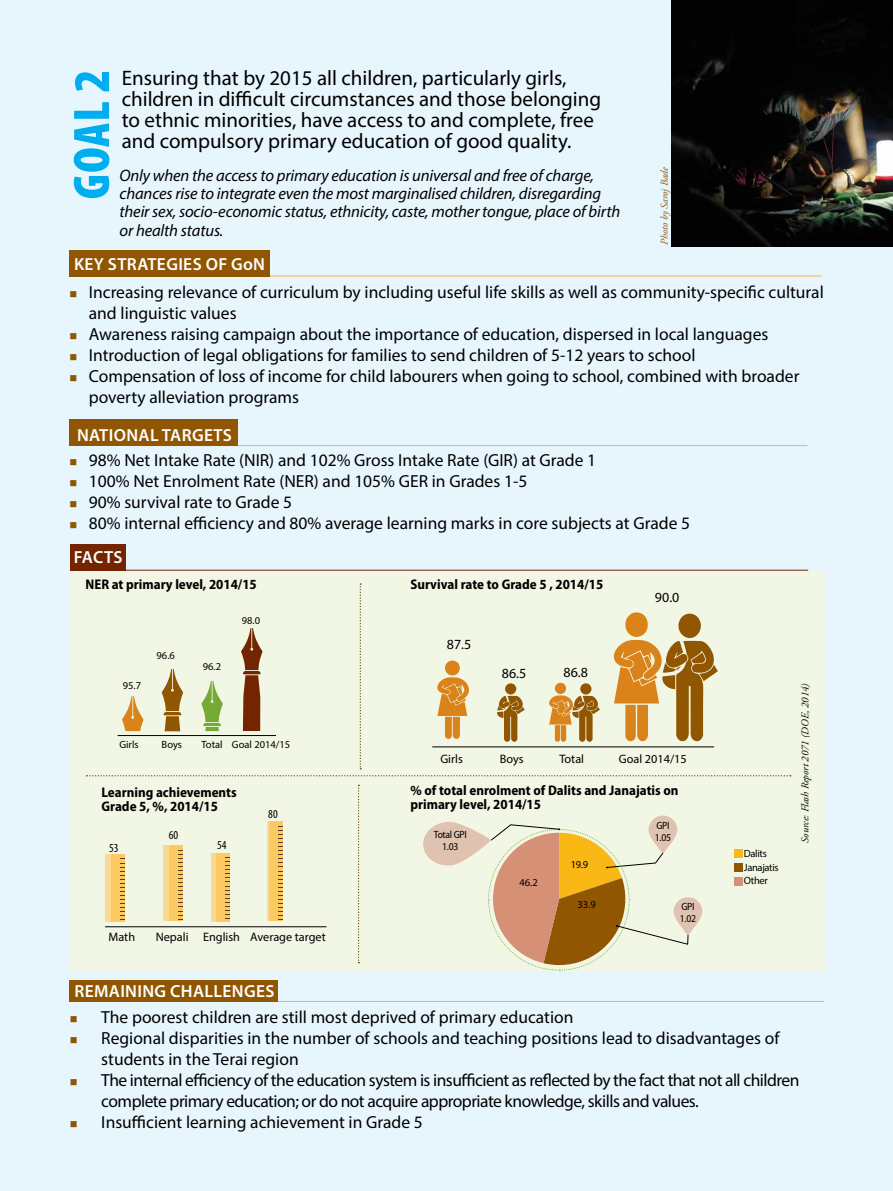
<style>
.page{position:relative;width:893px;height:1191px;background:#fff}
.page>*{position:absolute;margin:0;border:0;box-sizing:border-box;transform-origin:0 0}
.t1{font:900 condensed 51.8px "Myriad Pro";color:#00aeef}
.t2{font:21px/21px "Myriad Pro";color:#000}
.t3{font:17.5px/21px "Myriad Pro";color:#000}
.t4{font:17.5px/21px "Myriad Pro";letter-spacing:-.03em;color:#000}
.t5{font:600 17.5px "Myriad Pro";letter-spacing:.02em;color:#fff}
.t6{font:italic 16.62px/18.4px "Myriad Pro";letter-spacing:-.01em;color:#000}
.t7{font:700 semi-condensed 14px/14px "Myriad Pro";color:#000}
.t8{font:14px "Myriad Pro";color:#000}
.t9{font:12.25px "Myriad Pro";color:#000}
.t10{font:condensed 12.25px "Myriad Pro";color:#000}
.t11{font:10.5px "Myriad Pro";letter-spacing:-.005em;color:#000}
.t12{font:italic 10.5px "Adobe Garamond";color:#000}
.t13{font:semi-condensed 10.5px/12.2px "Myriad Pro";letter-spacing:-.03em;color:#000}
.t14{font:italic 10.5px "Adobe Garamond";letter-spacing:-.005em;color:#915602}
.t15{font:10.5px/13.7px "Myriad Pro";letter-spacing:-.03em;color:#000}
.s1{color:#915602}
</style>
<div class="page">
<hr style="left:0;top:0;width:1px;height:1191px;background:#e7f6fd">
<div style="left:1px;top:0;width:892px;height:1191px;background:#e7f6fd"></div>
<img style="left:671px;top:0;width:222px;height:247px">
<div style="left:70px;top:544px;width:56px;height:26px;background:#732400"></div>
<hr style="left:124px;top:570px;width:684px;height:1px;background:#732400">
<hr style="left:134px;top:445px;width:673px;height:1px;background:#fbb040">
<div style="left:69px;top:420px;width:169px;height:26px;background:#915602"></div>
<div style="left:70px;top:572px;width:754px;height:399px;background:#f1f7e4"></div>
<svg style="left:360px;top:583px;width:1px;height:186px"></svg>
<svg style="left:358px;top:784px;width:2px;height:179px"></svg>
<svg style="left:86px;top:775px;width:705px;height:1px"></svg>
<svg style="left:241px;top:628px;width:22px;height:103px"></svg>
<svg style="left:201px;top:681px;width:22px;height:50px"></svg>
<svg style="left:162px;top:669px;width:21px;height:62px"></svg>
<svg style="left:122px;top:696px;width:22px;height:35px"></svg>
<hr style="left:118px;top:735px;width:158px;height:1px;background:#000">
<div style="left:445px;top:660px;width:15px;height:15px;background:#da831a;border-radius:50%"></div>
<svg style="left:437px;top:677px;width:32px;height:62px"></svg>
<div style="left:505px;top:683px;width:11px;height:11px;background:#915602;border-radius:50%"></div>
<svg style="left:497px;top:695px;width:28px;height:47px"></svg>
<div style="left:555px;top:682px;width:11px;height:12px;background:#da831a;border-radius:50%"></div>
<div style="left:580px;top:683px;width:11px;height:11px;background:#915602;border-radius:50%"></div>
<svg style="left:549px;top:695px;width:51px;height:47px"></svg>
<div style="left:678px;top:613px;width:23px;height:25px;background:#915602;border-radius:50%"></div>
<div style="left:625px;top:612px;width:23px;height:25px;background:#da831a;border-radius:50%"></div>
<svg style="left:613px;top:640px;width:105px;height:101px"></svg>
<hr style="left:432px;top:746px;width:282px;height:1px;background:#000">
<div style="left:267px;top:821px;width:15px;height:100px;background:#fbca62"></div>
<svg style="left:278px;top:826px;width:4px;height:94px"></svg>
<hr style="left:267px;top:821px;width:2px;height:100px;background:#fcd992">
<div style="left:211px;top:853px;width:19px;height:68px;background:#fbca62"></div>
<svg style="left:225px;top:857px;width:5px;height:62px"></svg>
<div style="left:211px;top:853px;width:5px;height:68px;background:#fcd992"></div>
<div style="left:164px;top:845px;width:19px;height:76px;background:#fbca62"></div>
<svg style="left:179px;top:850px;width:4px;height:70px"></svg>
<div style="left:164px;top:845px;width:5px;height:76px;background:#fcd992"></div>
<div style="left:105px;top:854px;width:19px;height:67px;background:#fbca62"></div>
<svg style="left:120px;top:858px;width:4px;height:62px"></svg>
<div style="left:105px;top:854px;width:6px;height:67px;background:#fcd992"></div>
<hr style="left:105px;top:926px;width:221px;height:1px;background:#000">
<div style="left:734px;top:849px;width:8px;height:9px;background:#fab816"></div>
<div style="left:734px;top:863px;width:8px;height:9px;background:#915602"></div>
<div style="left:734px;top:876px;width:8px;height:9px;background:#d59076"></div>
<svg style="left:648px;top:815px;width:29px;height:38px"></svg>
<svg style="left:673px;top:897px;width:29px;height:38px"></svg>
<hr style="left:134px;top:1001px;width:690px;height:1px;background:#fbb040">
<div style="left:69px;top:980px;width:209px;height:22px;background:#915602"></div>
<hr style="left:134px;top:275px;width:688px;height:1px;background:#fbb040">
<div style="left:69px;top:250px;width:201px;height:26px;background:#915602"></div>
<svg style="left:423px;top:820px;width:265px;height:151px"></svg>
<h1 class="t1" style="left:63px;top:199px;width:131px;rotate:-90deg">Goal 2</h1>
<p class="t2" style="left:122px;top:67px;width:481px">Ensuring that by 2015 all children, particularly girls, children in difficult circumstances and those belonging to ethnic minorities, have access to and complete, free and compulsory primary education of good quality.</p>
<p class="t6" style="left:120px;top:165px;width:502px">Only when the access to primary education is universal and free of charge, chances rise to integrate even the most marginalised children, disregarding their sex, socio-economic status, ethnicity, caste, mother tongue, place of birth or health status.</p>
<p class="t14" style="left:659px;top:245px;width:80px;rotate:-90deg">Photo by Saroj Bade</p>
<p class="t5" style="left:74px;top:252px;width:190px">KEY STRATEG IES OF GON</p>
<p class="t3" style="left:89px;top:281px;width:736px;text-indent:-19px"><span class="s1">■</span> Increasing relevance of curriculum by including useful life skills as well as community-specific cultural and linguistic values</p>
<p class="t3" style="left:70px;top:323px;width:700px"><span class="s1">■</span> Awareness raising campaign about the importance of education, dispersed in local languages</p>
<p class="t3" style="left:70px;top:344px;width:627px"><span class="s1">■</span> Introduction of legal obligations for families to send children of 5-12 years to school</p>
<p class="t3" style="left:89px;top:365px;width:712px;text-indent:-19px"><span class="s1">■</span> Compensation of loss of income for child labourers when going to school, combined with broader poverty alleviation programs</p>
<p class="t5" style="left:77px;top:423px;width:155px">NATIONAL TARGETS</p>
<p class="t3" style="left:70px;top:449px;width:528px"><span class="s1">■</span> 98% Net Intake Rate (NIR) and 102% Gross Intake Rate (GIR) at Grade 1</p>
<p class="t3" style="left:70px;top:470px;width:459px"><span class="s1">■</span> 100% Net Enrolment Rate (NER) and 105% GER in Grades 1-5</p>
<p class="t3" style="left:70px;top:491px;width:224px"><span class="s1">■</span> 90% survival rate to Grade 5</p>
<p class="t3" style="left:70px;top:512px;width:622px"><span class="s1">■</span> 80% internal efficiency and 80% average learning marks in core subjects at Grade 5</p>
<p class="t5" style="left:74px;top:546px;width:48px">FACTS</p>
<p class="t7" style="left:86px;top:578px;width:173px">NER at primary level, 2014/15</p>
<p class="t11" style="left:123px;top:678px;width:20px">95.7</p>
<p class="t11" style="left:157px;top:649px;width:20px">96.6</p>
<p class="t11" style="left:203px;top:660px;width:20px">96.2</p>
<p class="t11" style="left:242px;top:614px;width:20px">98.0</p>
<p class="t11" style="left:119px;top:737px;width:21px">Girls</p>
<p class="t11" style="left:162px;top:737px;width:22px">Boys</p>
<p class="t11" style="left:201px;top:737px;width:90px">Total Goal 2014/15</p>
<p class="t7" style="left:102px;top:785px;width:137px">Learning achievements<br>Grade 5, %, 2014/15</p>
<p class="t10" style="left:169px;top:827px;width:11px">60</p>
<p class="t10" style="left:109px;top:840px;width:11px">53</p>
<p class="t10" style="left:217px;top:837px;width:11px">54</p>
<p class="t10" style="left:268px;top:806px;width:11px">80</p>
<p class="t9" style="left:109px;top:929px;width:28px">Math</p>
<p class="t9" style="left:156px;top:929px;width:171px">Nepali English Average target</p>
<p class="t5" style="left:74px;top:980px;width:181px">REMAINING CHALLENGES</p>
<p class="t7" style="left:410px;top:577px;width:194px">Survival rate to Grade 5 , 2014/15</p>
<p class="t8" style="left:447px;top:636px;width:26px">87.5</p>
<p class="t8" style="left:502px;top:665px;width:26px">86.5</p>
<p class="t8" style="left:563px;top:664px;width:26px">86.8</p>
<p class="t8" style="left:655px;top:589px;width:26px">90.0</p>
<p class="t9" style="left:440px;top:751px;width:24px">Girls</p>
<p class="t9" style="left:500px;top:751px;width:25px">Boys</p>
<p class="t9" style="left:559px;top:751px;width:26px">Total</p>
<p class="t9" style="left:619px;top:751px;width:69px">Goal 2014/15</p>
<p class="t7" style="left:410px;top:783px;width:270px">% of total enrolment of Dalits and Janajatis on primary level, 2014/15</p>
<p class="t13" style="left:434px;top:828px;width:34px;text-align:center">Total GPI<br>1.03</p>
<p class="t11" style="left:519px;top:876px;width:20px">46.2</p>
<p class="t11" style="left:571px;top:858px;width:19px">19.9</p>
<p class="t11" style="left:577px;top:898px;width:20px">33.9</p>
<p class="t13" style="left:655px;top:819px;width:18px">GPI<br>1.05</p>
<p class="t13" style="left:680px;top:900px;width:18px">GPI<br>1.02</p>
<p class="t11" style="left:744px;top:847px;width:25px">Dalits</p>
<p class="t15" style="left:744px;top:860px;width:36px">Janajatis<br>Other</p>
<p class="t12" style="left:800px;top:842px;width:161px;rotate:-90deg">Source: Flash Report 2071 (DOE, 2014)</p>
<p class="t3" style="left:70px;top:1006px;width:505px"><span class="s1">■</span> The poorest children are still most deprived of primary education</p>
<p class="t3" style="left:101px;top:1027px;width:680px;text-indent:-31px"><span class="s1">■</span> Regional disparities in the number of schools and teaching positions lead to disadvantages of students in the Terai region</p>
<p class="t4" style="left:101px;top:1069px;width:700px;text-indent:-31px"><span class="s1">■</span> The internal efficiency of the education system is insufficient as reflected by the fact that not all children complete primary education; or do not acquire appropriate knowledge, skills and values.</p>
<p class="t3" style="left:70px;top:1111px;width:354px"><span class="s1">■</span> Insufficient learning achievement in Grade 5</p>
</div>
